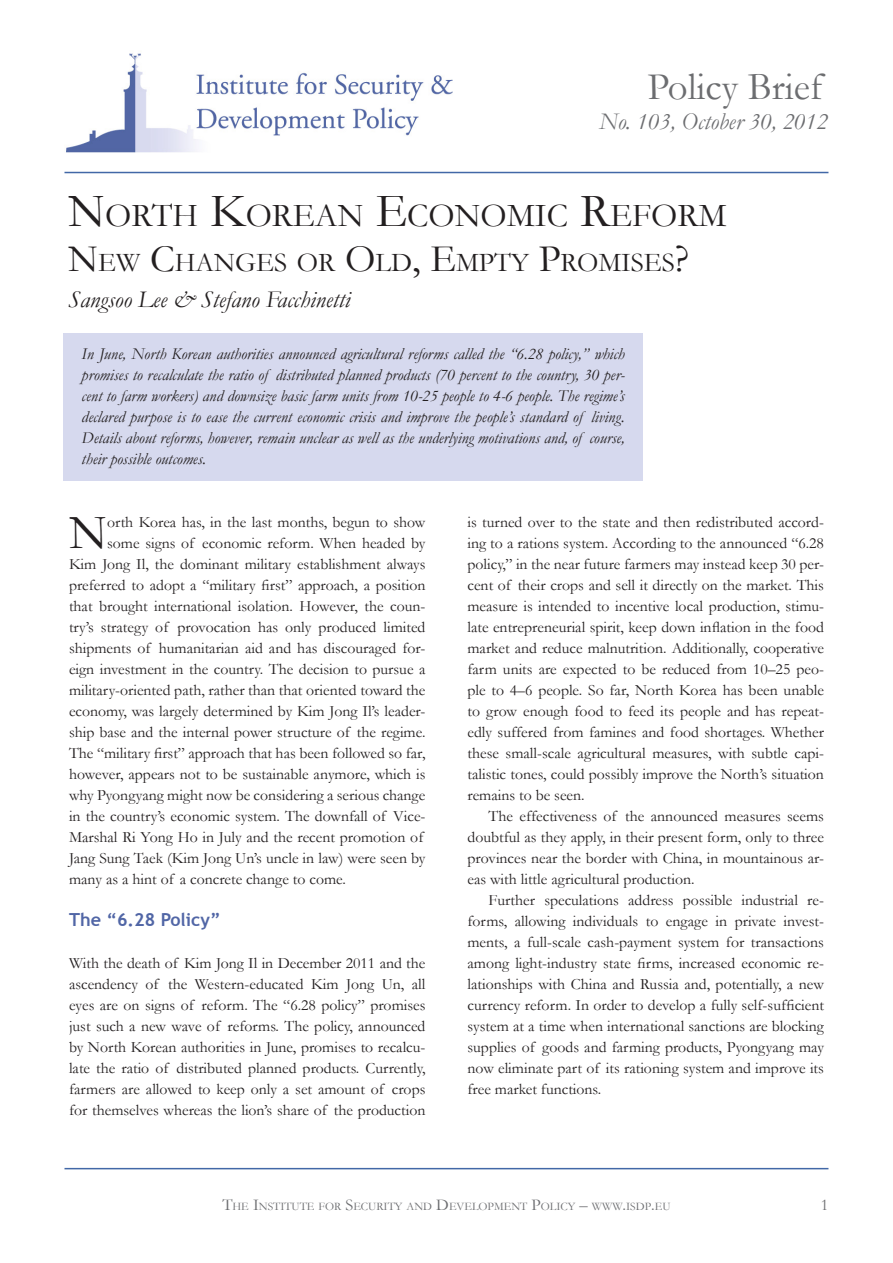
<style>
.page{position:relative;width:893px;height:1263px;background:#fff}
.page>*{position:absolute;margin:0;border:0;box-sizing:border-box;transform-origin:0 0}
.Drop_Cap_paragraph{font:49.5px "Garamond";color:#231f20}
.t1{font:39px "Garamond";color:#6c6d70}
.t2{font:33.6px "Garamond";color:#231f20}
.Subtitle{font:27.3px "Garamond";color:#231f20}
.Author{font:italic 24px "Garamond";color:#231f20}
.t3{font:italic 24px "Garamond";color:#6c6d70}
.Heading_1{font:700 18px "Trebuchet MS";color:#5166a6}
.Summary{font:italic 16.5px/21px "Garamond";color:#231f20;text-align:justify}
.Page_Number{font:16.5px "Garamond";color:#6c6d70}
.Drop_Cap_paragraph-2{font:15.75px/21px "Garamond";color:#231f20;text-align:justify}
.t4{font:11.55px "Garamond";color:#6c6d70}
.s1{font-size:48px}
.s2{font-size:39px}
.s3{font-size:16.5px}
</style>
<div class="page">
<hr style="left:64px;top:1168px;width:764px;height:1px;background:#4268a7">
<hr style="left:64px;top:172px;width:764px;height:1px;background:#4268a7">
<img style="left:66px;top:53px;width:387px;height:100px">
<div style="left:64px;top:333px;width:579px;height:147px;background:#d6d9ee"></div>
<p class="t1" style="left:647px;top:63px;width:177px">Policy Brief</p>
<p class="t3" style="left:599px;top:107px;width:230px">No. 103, October 30, 2012</p>
<p class="t2" style="left:68px;top:196px;width:660px"><span class="s1">N</span>ORTH <span class="s1">K</span>OREAN <span class="s1">E</span>CONOMIC <span class="s1">R</span>EFORM</p>
<p class="Subtitle" style="left:68px;top:246px;width:622px"><span class="s2">N</span>EW <span class="s2">C</span>HANGES OR <span class="s2">O</span>LD<span class="s2">, E</span>MPTY <span class="s2">P</span>ROMISES<span class="s2">?</span></p>
<p class="Author" style="left:68px;top:285px;width:284px">Sangsoo Lee &amp; Stefano Facchinetti</p>
<p class="Summary" style="left:82px;top:343px;width:545px">In June, North Korean authorities announced agricultural reforms called the “6.28 policy,” which promises to recalculate the ratio of distributed planned products (70 percent to the country, 30 per&shy;cent to farm workers) and downsize basic farm units from 10-25 people to 4-6 people. The regime’s declared purpose is to ease the current economic crisis and improve the people’s standard of living.<br>Details about reforms, however, remain unclear as well as the underlying motivations and, of course, their possible outcomes.</p>
<p class="Drop_Cap_paragraph" style="left:69px;top:502px;width:40px">N</p>
<p class="Drop_Cap_paragraph-2" style="left:107px;top:511px;width:320px">orth Korea has, in the last months, begun to show</p>
<p class="Drop_Cap_paragraph-2" style="left:107px;top:532px;width:320px">some signs of economic reform. When headed by</p>
<p class="Drop_Cap_paragraph-2" style="left:69px;top:553px;width:358px">Kim Jong Il, the dominant military establishment always</p>
<p class="Drop_Cap_paragraph-2" style="left:69px;top:574px;width:358px">preferred to adopt a “military first” approach, a position</p>
<p class="Drop_Cap_paragraph-2" style="left:69px;top:595px;width:358px">that brought international isolation. However, the coun-</p>
<p class="Drop_Cap_paragraph-2" style="left:69px;top:616px;width:358px">try’s strategy of provocation has only produced limited</p>
<p class="Drop_Cap_paragraph-2" style="left:69px;top:637px;width:358px">shipments of humanitarian aid and has discouraged for-</p>
<p class="Drop_Cap_paragraph-2" style="left:69px;top:658px;width:358px">eign investment in the country. The decision to pursue a</p>
<p class="Drop_Cap_paragraph-2" style="left:69px;top:679px;width:358px">military-oriented path, rather than that oriented toward the</p>
<p class="Drop_Cap_paragraph-2" style="left:69px;top:700px;width:358px">economy, was largely determined by Kim Jong Il’s leader-</p>
<p class="Drop_Cap_paragraph-2" style="left:69px;top:721px;width:358px">ship base and the internal power structure of the regime.</p>
<p class="Drop_Cap_paragraph-2" style="left:69px;top:742px;width:358px">The “military first” approach that has been followed so far,</p>
<p class="Drop_Cap_paragraph-2" style="left:69px;top:763px;width:358px">however, appears not to be sustainable anymore, which is</p>
<p class="Drop_Cap_paragraph-2" style="left:69px;top:784px;width:358px">why Pyongyang might now be considering a serious change</p>
<p class="Drop_Cap_paragraph-2" style="left:69px;top:805px;width:358px">in the country’s economic system. The downfall of Vice-</p>
<p class="Drop_Cap_paragraph-2" style="left:69px;top:826px;width:356px">Marshal Ri Yong Ho in July and the recent promotion of</p>
<p class="Drop_Cap_paragraph-2" style="left:69px;top:847px;width:358px">Jang Sung Taek (Kim Jong Un’s uncle in law) were seen by</p>
<p class="Drop_Cap_paragraph-2" style="left:69px;top:868px;width:278px">many as a hint of a concrete change to come.</p>
<p class="Heading_1" style="left:69px;top:908px;width:153px">The “6.28 Policy”</p>
<p class="Drop_Cap_paragraph-2" style="left:69px;top:952px;width:358px">With the death of Kim Jong Il in December 2011 and the ascendency of the Western-educated Kim Jong Un, all eyes are on signs of reform. The “6.28 policy” promises just such a new wave of reforms. The policy, announced by North Korean authorities in June, promises to recalcu&shy;late the ratio of distributed planned products. Currently, farmers are allowed to keep only a set amount of crops for themselves whereas the lion’s share of the production</p>
<p class="Drop_Cap_paragraph-2" style="left:467px;top:511px;width:358px">is turned over to the state and then redistributed accord&shy;ing to a rations system. According to the announced “6.28 policy,” in the near future farmers may instead keep 30 per&shy;cent of their crops and sell it directly on the market. This measure is intended to incentive local production, stimu&shy;late entrepreneurial spirit, keep down inflation in the food market and reduce malnutrition. Additionally, cooperative farm units are expected to be reduced from 10–25 peo&shy;ple to 4–6 people. So far, North Korea has been unable to grow enough food to feed its people and has repeat&shy;edly suffered from famines and food shortages. Whether these small-scale agricultural measures, with subtle capi&shy;talistic tones, could possibly improve the North’s situation remains to be seen.</p>
<p class="Drop_Cap_paragraph-2" style="left:467px;top:805px;width:358px;text-indent:21px">The effectiveness of the announced measures seems doubtful as they apply, in their present form, only to three provinces near the border with China, in mountainous ar&shy;eas with little agricultural production.</p>
<p class="Drop_Cap_paragraph-2" style="left:467px;top:889px;width:358px;text-indent:21px">Further speculations address possible industrial re&shy;forms, allowing individuals to engage in private invest&shy;ments, a full-scale cash-payment system for transactions among light-industry state firms, increased economic re&shy;lationships with China and Russia and, potentially, a new currency reform. In order to develop a fully self-sufficient system at a time when international sanctions are blocking supplies of goods and farming products, Pyongyang may now eliminate part of its rationing system and improve its free market functions.</p>
<p class="t4" style="left:222px;top:1199px;width:450px"><span class="s3">T</span>HE <span class="s3">I</span>NSTITUTE FOR <span class="s3">S</span>ECURITY AND <span class="s3">D</span>EVELOPMENT <span class="s3">P</span>OLICY <span class="s3">–</span> WWW<span class="s3">.</span>ISDP<span class="s3">.</span>EU</p>
<p class="Page_Number" style="left:821px;top:1195px;width:9px">1</p>
</div>
